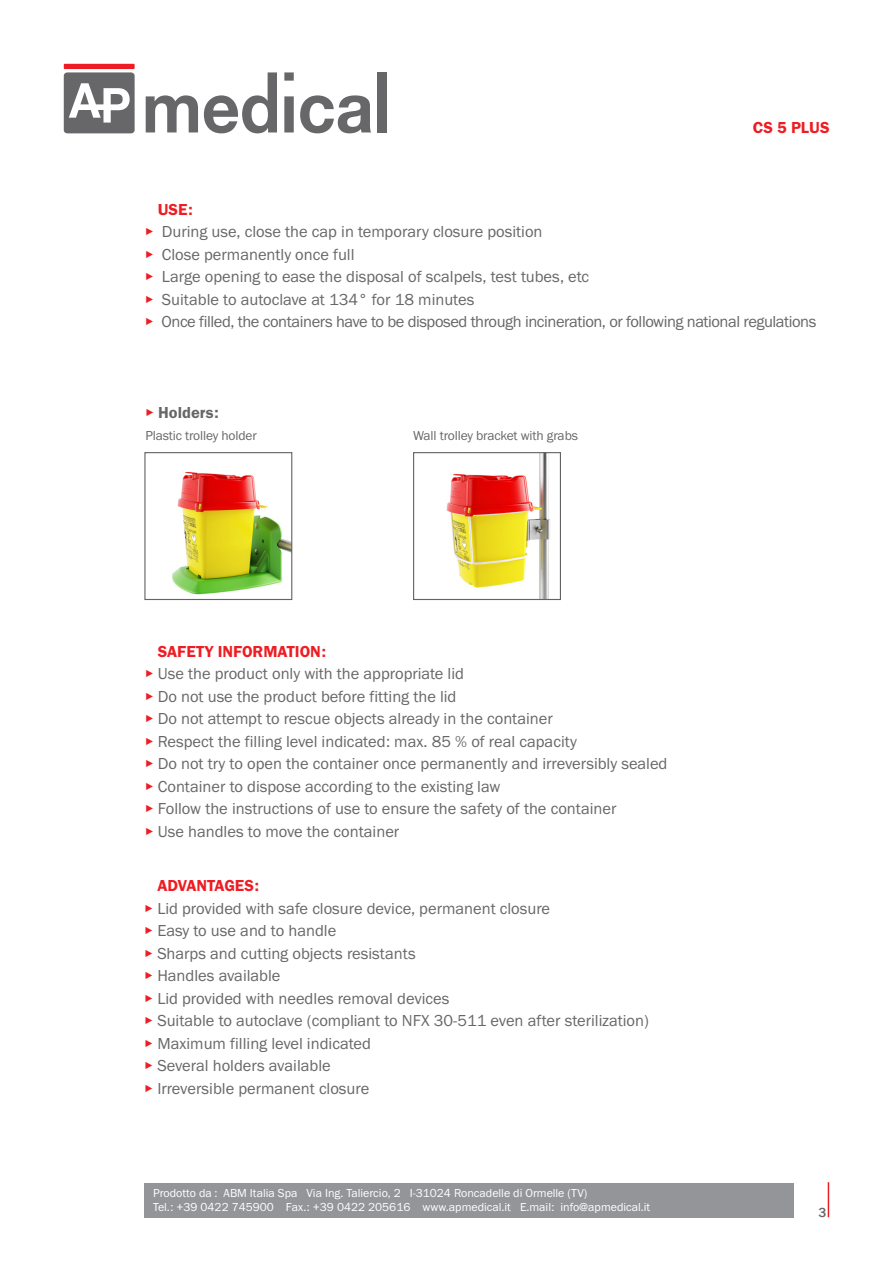
<style>
.page{position:relative;width:893px;height:1263px;background:#fff}
.page>*{position:absolute;margin:0;border:0;box-sizing:border-box;transform-origin:0 0}
.t1{font:16.5px "Franklin Gothic URW Boo";color:#67676a}
.t2{font:16.5px "Franklin Gothic URW Boo";letter-spacing:-.025em;color:#67676a}
.t3{font:16.5px "Franklin Gothic URW Dem";color:#ee1d23}
.t4{font:16.5px "Franklin Gothic URW Dem";color:#67676a}
.t5{font:13.5px "Franklin Gothic URW Boo";letter-spacing:-.01em;color:#67676a}
.t6{font:500 13.5px "Franklin Gothic";color:#67676a}
.t7{font:12px "Franklin Gothic URW Boo";color:#fff}
.s1{color:#ee1d23}
.s2{font-family:"Franklin Gothic URW Boo";color:#ee1d23}
</style>
<div class="page">
<hr style="left:828px;top:1182px;width:1px;height:35px;background:#ee1d23">
<div style="left:145px;top:1183px;width:649px;height:34px;background:#939598"></div>
<img style="left:172px;top:472px;width:118px;height:123px">
<div style="left:144px;top:452px;width:148px;height:148px;border:1px solid #636366"></div>
<img style="left:446px;top:454px;width:105px;height:144px">
<div style="left:413px;top:452px;width:148px;height:148px;border:1px solid #636366"></div>
<div style="left:64px;top:72px;width:71px;height:61px;background:#67676a;border-radius:3px"></div>
<svg style="left:146px;top:95px;width:52px;height:37px"></svg>
<svg style="left:204px;top:72px;width:73px;height:61px"></svg>
<svg style="left:284px;top:72px;width:10px;height:60px"></svg>
<svg style="left:300px;top:95px;width:71px;height:38px"></svg>
<div style="left:378px;top:72px;width:9px;height:60px;background:#67676a"></div>
<div style="left:64px;top:64px;width:71px;height:5px;background:#ee1d23"></div>
<svg style="left:69px;top:83px;width:61px;height:40px"></svg>
<p class="t3" style="left:753px;top:117px;width:78px">CS 5 PLUS</p>
<p class="t3" style="left:158px;top:199px;width:37px">USE:</p>
<p class="t1" style="left:145px;top:222px;width:399px"><span class="s1">▸</span> During use, close the cap in temporary closure position</p>
<p class="t1" style="left:145px;top:244px;width:211px"><span class="s1">▸</span> Close permanently once full</p>
<p class="t1" style="left:145px;top:267px;width:446px"><span class="s1">▸</span> Large opening to ease the disposal of scalpels, test tubes, etc</p>
<p class="t1" style="left:145px;top:289px;width:331px"><span class="s1">▸</span> Suitable to autoclave at 134° for 18 minutes</p>
<p class="t2" style="left:145px;top:312px;width:673px"><span class="s1">▸</span> Once filled, the containers have to be disposed through incineration, or following national regulations</p>
<p class="t4" style="left:146px;top:402px;width:75px"><span class="s2">▸</span> Holders:</p>
<p class="t5" style="left:146px;top:428px;width:113px">Plastic trolley holder</p>
<p class="t5" style="left:413px;top:428px;width:167px">Wall trolley bracket with grabs</p>
<p class="t3" style="left:158px;top:641px;width:170px">SAFETY INFORMATION:</p>
<p class="t1" style="left:145px;top:663px;width:321px"><span class="s1">▸</span> Use the product only with the appropriate lid</p>
<p class="t1" style="left:145px;top:686px;width:313px"><span class="s1">▸</span> Do not use the product before fitting the lid</p>
<p class="t1" style="left:145px;top:708px;width:409px"><span class="s1">▸</span> Do not attempt to rescue objects already in the container</p>
<p class="t1" style="left:145px;top:731px;width:433px"><span class="s1">▸</span> Respect the filling level indicated: max. 85 % of real capacity</p>
<p class="t1" style="left:145px;top:753px;width:524px"><span class="s1">▸</span> Do not try to open the container once permanently and irreversibly sealed</p>
<p class="t1" style="left:145px;top:776px;width:357px"><span class="s1">▸</span> Container to dispose according to the existing law</p>
<p class="t1" style="left:145px;top:798px;width:473px"><span class="s1">▸</span> Follow the instructions of use to ensure the safety of the container</p>
<p class="t1" style="left:145px;top:821px;width:256px"><span class="s1">▸</span> Use handles to move the container</p>
<p class="t3" style="left:157px;top:875px;width:103px">ADVANTAGES:</p>
<p class="t1" style="left:145px;top:898px;width:407px"><span class="s1">▸</span> Lid provided with safe closure device, permanent closure</p>
<p class="t1" style="left:145px;top:920px;width:193px"><span class="s1">▸</span> Easy to use and to handle</p>
<p class="t1" style="left:145px;top:943px;width:273px"><span class="s1">▸</span> Sharps and cutting objects resistants</p>
<p class="t1" style="left:145px;top:965px;width:137px"><span class="s1">▸</span> Handles available</p>
<p class="t1" style="left:145px;top:988px;width:306px"><span class="s1">▸</span> Lid provided with needles removal devices</p>
<p class="t1" style="left:145px;top:1010px;width:506px"><span class="s1">▸</span> Suitable to autoclave (compliant to NFX 30-511 even after sterilization)</p>
<p class="t1" style="left:145px;top:1033px;width:228px"><span class="s1">▸</span> Maximum filling level indicated</p>
<p class="t1" style="left:145px;top:1055px;width:188px"><span class="s1">▸</span> Several holders available</p>
<p class="t1" style="left:145px;top:1078px;width:226px"><span class="s1">▸</span> Irreversible permanent closure</p>
<p class="t7" style="left:153px;top:1186px;width:436px">Prodotto da : ABM Italia Spa Via Ing. Taliercio, 2 I-31024 Roncadelle di Ormelle (TV)</p>
<p class="t7" style="left:153px;top:1199px;width:499px">Tel.: +39 0422 745900 Fax.: +39 0422 205616 www.apmedical.it E.mail: info@apmedical.it</p>
<p class="t6" style="left:818px;top:1204px;width:9px">3</p>
</div>
